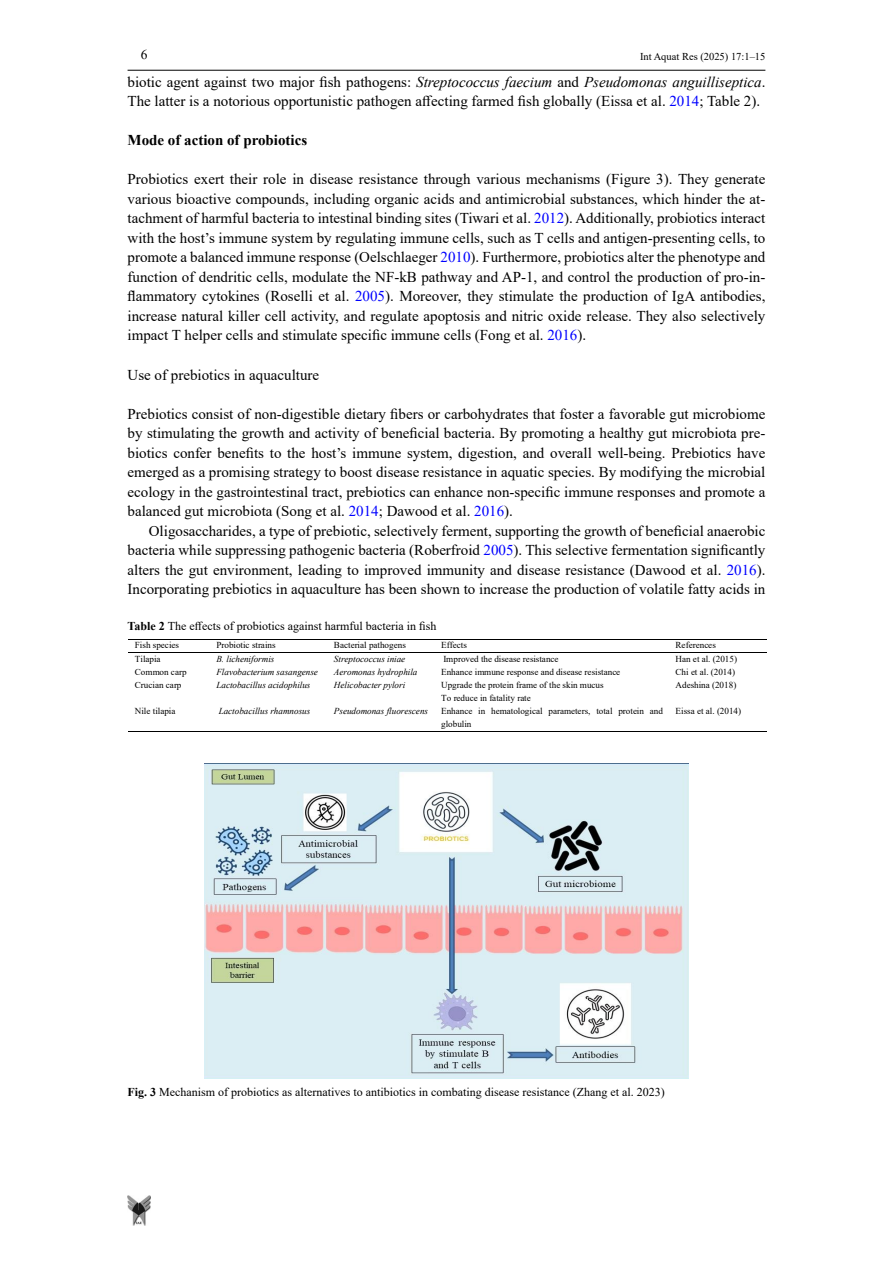
<style>
.page{position:relative;width:893px;height:1263px;background:#fff}
.page>*{position:absolute;margin:0;border:0;box-sizing:border-box;transform-origin:0 0}
.t1{font:15px/19.5px "Times New Roman";color:#000;text-align:justify}
.t2{font:700 15px "Times New Roman";color:#000}
.t3{font:13.5px "Times New Roman";color:#000}
.t4{font:13.2px "Times New Roman";color:#000}
.t5{font:12px "Times New Roman";color:#000}
.t6{font:10.5px "Times New Roman";color:#000}
.t7{font:9.15px/13px "Times New Roman";color:#000}
.t8{font:italic 9.15px "Times New Roman";color:#000}
.s1{font-style:italic}
.s2{color:#00f}
.s3{font-weight:700}
</style>
<div class="page">
<hr style="left:128px;top:70px;width:637px;height:1px;background:#000">
<img style="left:128px;top:1195px;width:23px;height:31px">
<hr style="left:129px;top:639px;width:81px;height:1px;background:#000">
<hr style="left:211px;top:639px;width:117px;height:1px;background:#000">
<hr style="left:328px;top:639px;width:107px;height:1px;background:#000">
<hr style="left:436px;top:639px;width:233px;height:1px;background:#000">
<hr style="left:670px;top:639px;width:97px;height:1px;background:#000">
<hr style="left:129px;top:653px;width:81px;height:1px;background:#000">
<hr style="left:211px;top:653px;width:117px;height:1px;background:#000">
<hr style="left:328px;top:653px;width:107px;height:1px;background:#000">
<hr style="left:436px;top:653px;width:233px;height:1px;background:#000">
<hr style="left:670px;top:653px;width:97px;height:1px;background:#000">
<hr style="left:128px;top:731px;width:82px;height:1px;background:#000">
<hr style="left:210px;top:731px;width:118px;height:1px;background:#000">
<hr style="left:327px;top:731px;width:108px;height:1px;background:#000">
<hr style="left:435px;top:731px;width:234px;height:1px;background:#000">
<hr style="left:669px;top:731px;width:98px;height:1px;background:#000">
<img style="left:204px;top:764px;width:485px;height:314px">
<p class="t3" style="left:141px;top:45px;width:8px">6</p>
<p class="t6" style="left:640px;top:49px;width:127px">Int Aquat Res (2025) 17:1–15</p>
<p class="t1" style="left:128px;top:72px;width:639px">biotic agent against two major fish pathogens: <span class="s1">Streptococcus faecium</span> and <span class="s1">Pseudomonas anguilliseptica</span>.<br>The latter is a notorious opportunistic pathogen affecting farmed fish globally (Eissa et al. <span class="s2">2014</span>; Table 2).</p>
<p class="t2" style="left:128px;top:130px;width:181px">Mode of action of probiotics</p>
<p class="t1" style="left:128px;top:169px;width:639px">Probiotics exert their role in disease resistance through various mechanisms (Figure 3). They generate various bioactive compounds, including organic acids and antimicrobial substances, which hinder the at&shy;tachment of harmful bacteria to intestinal binding sites (Tiwari et al. <span class="s2">2012</span>). Additionally, probiotics interact with the host’s immune system by regulating immune cells, such as T cells and antigen-presenting cells, to promote a balanced immune response (Oelschlaeger <span class="s2">2010</span>). Furthermore, probiotics alter the phenotype and function of dendritic cells, modulate the NF-kB pathway and AP-1, and control the production of pro-in&shy;flammatory cytokines (Roselli et al. <span class="s2">2005</span>). Moreover, they stimulate the production of IgA antibodies, increase natural killer cell activity, and regulate apoptosis and nitric oxide release. They also selectively impact T helper cells and stimulate specific immune cells (Fong et al. <span class="s2">2016</span>).</p>
<p class="t1" style="left:128px;top:364px;width:193px">Use of prebiotics in aquaculture</p>
<p class="t1" style="left:128px;top:403px;width:639px">Prebiotics consist of non-digestible dietary fibers or carbohydrates that foster a favorable gut microbiome by stimulating the growth and activity of beneficial bacteria. By promoting a healthy gut microbiota pre&shy;biotics confer benefits to the host’s immune system, digestion, and overall well-being. Prebiotics have emerged as a promising strategy to boost disease resistance in aquatic species. By modifying the microbial ecology in the gastrointestinal tract, prebiotics can enhance non-specific immune responses and promote a balanced gut microbiota (Song et al. <span class="s2">2014</span>; Dawood et al. <span class="s2">2016</span>).</p>
<p class="t1" style="left:128px;top:520px;width:639px;text-indent:21px">Oligosaccharides, a type of prebiotic, selectively ferment, supporting the growth of beneficial anaerobic bacteria while suppressing pathogenic bacteria (Roberfroid <span class="s2">2005</span>). This selective fermentation significantly alters the gut environment, leading to improved immunity and disease resistance (Dawood et al. <span class="s2">2016</span>).<br>Incorporating prebiotics in aquaculture has been shown to increase the production of volatile fatty acids in</p>
<p class="t5" style="left:128px;top:617px;width:310px"><span class="s3">Table 2</span> The effects of probiotics against harmful bacteria in fish</p>
<p class="t7" style="left:135px;top:638px;width:46px">Fish species</p>
<p class="t7" style="left:216px;top:638px;width:61px">Probiotic strains</p>
<p class="t7" style="left:334px;top:638px;width:73px">Bacterial pathogens</p>
<p class="t7" style="left:441px;top:638px;width:27px">Effects</p>
<p class="t7" style="left:675px;top:638px;width:42px">References</p>
<p class="t7" style="left:135px;top:652px;width:27px">Tilapia</p>
<p class="t8" style="left:216px;top:652px;width:60px">B. licheniformis</p>
<p class="t8" style="left:334px;top:652px;width:73px">Streptococcus iniae</p>
<p class="t7" style="left:443px;top:652px;width:117px">Improved the disease resistance</p>
<p class="t7" style="left:675px;top:652px;width:63px">Han et al. (2015)</p>
<p class="t7" style="left:135px;top:665px;width:53px">Common carp</p>
<p class="t8" style="left:216px;top:665px;width:103px">Flavobacterium sasangense</p>
<p class="t8" style="left:334px;top:665px;width:85px">Aeromonas hydrophila</p>
<p class="t7" style="left:441px;top:665px;width:181px">Enhance immune response and disease resistance</p>
<p class="t7" style="left:675px;top:665px;width:61px">Chi et al. (2014)</p>
<p class="t7" style="left:135px;top:678px;width:48px">Crucian carp</p>
<p class="t8" style="left:216px;top:678px;width:96px">Lactobacillus acidophilus</p>
<p class="t8" style="left:334px;top:678px;width:73px">Helicobacter pylori</p>
<p class="t7" style="left:441px;top:678px;width:164px">Upgrade the protein frame of the skin mucus</p>
<p class="t7" style="left:675px;top:678px;width:62px">Adeshina (2018)</p>
<p class="t7" style="left:135px;top:704px;width:42px">Nile tilapia</p>
<p class="t8" style="left:219px;top:705px;width:93px">Lactobacillus rhamnosus</p>
<p class="t8" style="left:334px;top:705px;width:96px">Pseudomonas fluorescens</p>
<p class="t7" style="left:441px;top:691px;width:223px">To reduce in fatality rate<br>Enhance in hematological parameters, total protein and globulin</p>
<p class="t7" style="left:675px;top:704px;width:67px">Eissa et al. (2014)</p>
<p class="t4" style="left:203px;top:1080px;width:614px"><span class="s3">Figure 3.</span> Mechanism of probiotics as alternatives to antibiotics in combating disease resistance (Zhang et al. 2023)</p>
<p class="t5" style="left:128px;top:1083px;width:539px"><span class="s3">Fig. 3</span> Mechanism of probiotics as alternatives to antibiotics in combating disease resistance (Zhang et al. 2023)</p>
</div>
